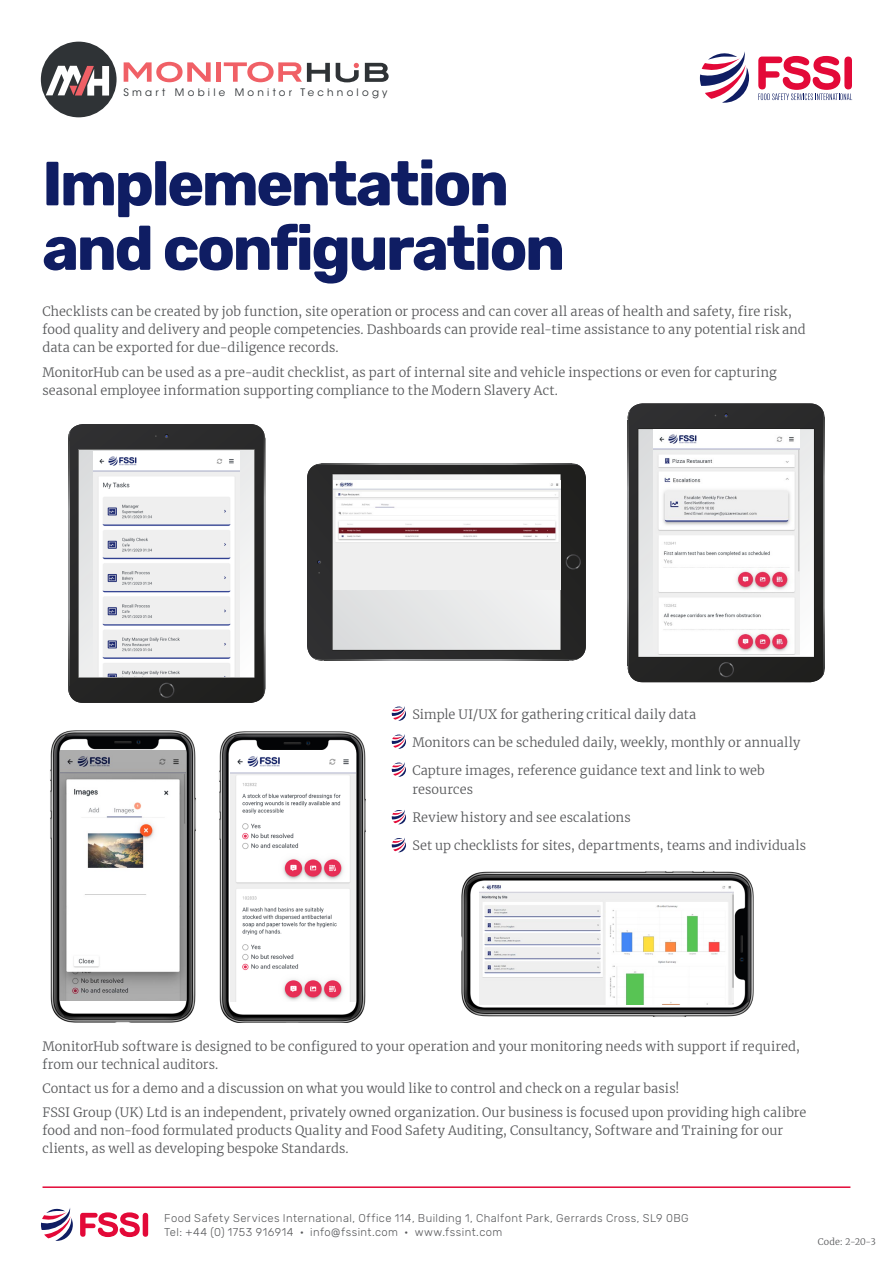
<style>
.page{position:relative;width:893px;height:1263px;background:#fff}
.page>*{position:absolute;margin:0;border:0;box-sizing:border-box;transform-origin:0 0}
.headline{font:700 62.25px/64.5px "Rubik";letter-spacing:-.04em;color:#0f1d63}
.body{font:300 12.75px/18px "Merriweather";letter-spacing:.01em;color:#57585a}
.body_indent{font:300 12.75px/19.5px "Merriweather";letter-spacing:.01em;color:#57585a}
.address{font:300 11.25px "Rubik";letter-spacing:.035em;color:#57585a}
.t1{font:10.35px "ITC Avant Garde Std";letter-spacing:.315em;color:#2f3336}
.code{font:300 9px "Merriweather";letter-spacing:.02em;color:#57585a}
</style>
<div class="page">
<svg style="left:80px;top:1212px;width:60px;height:25px"></svg>
<div style="left:143px;top:1213px;width:5px;height:24px;background:#e30938;border-radius:3px"></div>
<svg style="left:41px;top:1208px;width:32px;height:33px"></svg>
<svg style="left:758px;top:56px;width:94px;height:44px"></svg>
<svg style="left:700px;top:51px;width:49px;height:52px"></svg>
<hr style="left:43px;top:1186px;width:807px;height:2px;background:#e30938">
<svg style="left:365px;top:63px;width:24px;height:19px"></svg>
<svg style="left:336px;top:63px;width:23px;height:19px"></svg>
<div style="left:41px;top:42px;width:76px;height:75px;background:#2f3336;border-radius:50%"></div>
<svg style="left:46px;top:66px;width:63px;height:30px"></svg>
<svg style="left:124px;top:62px;width:87px;height:20px"></svg>
<div style="left:216px;top:62px;width:5px;height:20px;background:#f06066"></div>
<svg style="left:224px;top:62px;width:106px;height:20px"></svg>
<img style="left:462px;top:871px;width:292px;height:146px">
<div style="left:311px;top:464px;width:270px;height:197px;background:#2b2b2c"></div>
<svg style="left:324px;top:659px;width:245px;height:2px"></svg>
<svg style="left:312px;top:657px;width:10px;height:4px"></svg>
<svg style="left:307px;top:469px;width:3px;height:15px"></svg>
<svg style="left:317px;top:463px;width:269px;height:187px;background:#9a9b9b"></svg>
<svg style="left:68px;top:428px;width:197px;height:270px;background:#323232"></svg>
<svg style="left:68px;top:441px;width:1px;height:245px"></svg>
<svg style="left:68px;top:689px;width:2px;height:6px"></svg>
<svg style="left:68px;top:429px;width:3px;height:10px"></svg>
<svg style="left:245px;top:424px;width:15px;height:3px"></svg>
<svg style="left:78px;top:434px;width:187px;height:269px"></svg>
<img style="left:94px;top:451px;width:145px;height:225px">
<div style="left:628px;top:407px;width:196px;height:270px;background:#2b2b2c"></div>
<svg style="left:628px;top:421px;width:1px;height:244px"></svg>
<svg style="left:628px;top:668px;width:2px;height:7px"></svg>
<svg style="left:628px;top:409px;width:3px;height:10px"></svg>
<svg style="left:804px;top:403px;width:15px;height:3px"></svg>
<svg style="left:638px;top:413px;width:187px;height:269px;background:#797a7a"></svg>
<img style="left:653px;top:430px;width:146px;height:225px">
<img style="left:50px;top:730px;width:146px;height:292px">
<img style="left:61px;top:750px;width:125px;height:250px">
<img style="left:219px;top:731px;width:147px;height:292px">
<img style="left:230px;top:751px;width:125px;height:250px">
<svg style="left:392px;top:706px;width:14px;height:15px"></svg>
<svg style="left:392px;top:734px;width:14px;height:15px"></svg>
<svg style="left:392px;top:762px;width:14px;height:15px"></svg>
<svg style="left:392px;top:810px;width:14px;height:14px"></svg>
<svg style="left:392px;top:838px;width:14px;height:14px"></svg>
<img style="left:479px;top:883px;width:255px;height:122px">
<img style="left:333px;top:480px;width:228px;height:110px">
<p class="t1" style="left:123px;top:86px;width:266px">Smart Mobile Monitor Technology</p>
<p class="headline" style="left:42px;top:153px;width:524px">Implementation and configuration</p>
<p class="body" style="left:43px;top:302px;width:765px">Checklists can be created by job function, site operation or process and can cover all areas of health and safety, fire risk, food quality and delivery and people competencies. Dashboards can provide real-time assistance to any potential risk and data can be exported for due-diligence records.</p>
<p class="body" style="left:43px;top:363px;width:736px">MonitorHub can be used as a pre-audit checklist, as part of internal site and vehicle inspections or even for capturing seasonal employee information supporting compliance to the Modern Slavery Act.</p>
<p class="body_indent" style="left:412px;top:704px;width:285px">Simple UI/UX for gathering critical daily data</p>
<p class="body_indent" style="left:412px;top:732px;width:389px">Monitors can be scheduled daily, weekly, monthly or annually</p>
<p class="body_indent" style="left:412px;top:760px;width:354px">Capture images, reference guidance text and link to web resources</p>
<p class="body_indent" style="left:412px;top:807px;width:220px">Review history and see escalations</p>
<p class="body_indent" style="left:412px;top:835px;width:395px">Set up checklists for sites, departments, teams and individuals</p>
<p class="body" style="left:43px;top:1036px;width:759px">MonitorHub software is designed to be configured to your operation and your monitoring needs with support if required, from our technical auditors.</p>
<p class="body" style="left:43px;top:1079px;width:639px">Contact us for a demo and a discussion on what you would like to control and check on a regular basis!</p>
<p class="body" style="left:43px;top:1103px;width:765px">FSSI Group (UK) Ltd is an independent, privately owned organization. Our business is focused upon providing high calibre food and non-food formulated products Quality and Food Safety Auditing, Consultancy, Software and Training for our clients, as well as developing bespoke Standards.</p>
<p class="address" style="left:164px;top:1211px;width:526px">Food Safety Services International, Office 114, Building 1, Chalfont Park, Gerrards Cross, SL9 0BG</p>
<p class="address" style="left:164px;top:1226px;width:340px">Tel: +44 (0) 1753 916914 · info@fssint.com · www.fssint.com</p>
<p class="code" style="left:818px;top:1235px;width:60px">Code: 2-20-3</p>
</div>
